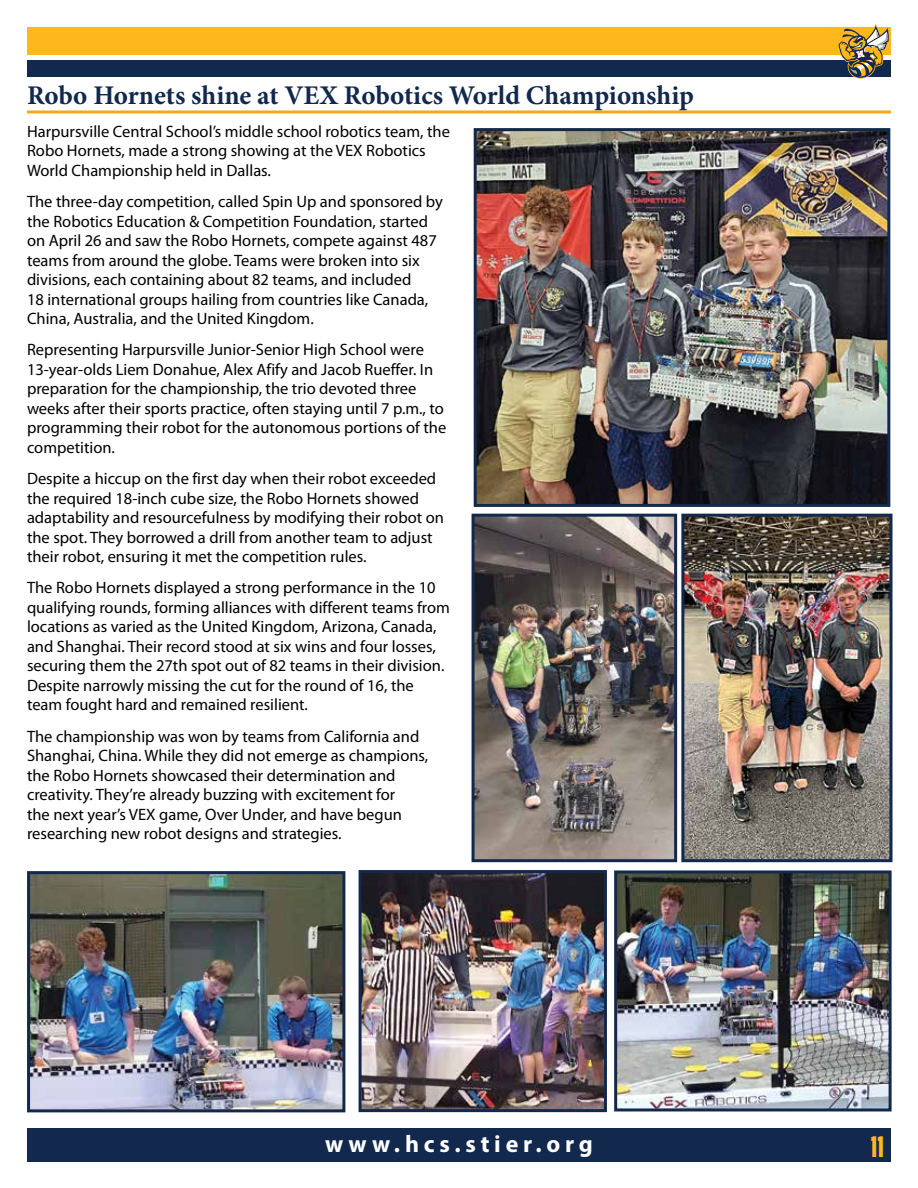
<style>
.page{position:relative;width:918px;height:1188px;background:#fff}
.page>*{position:absolute;margin:0;border:0;box-sizing:border-box;transform-origin:0 0}
.t1{font:700 27px "Minion Pro";color:#12284c}
.t2{font:27px "Face Off M54";color:#ffb71e}
.t3{font:700 24px "Myriad Pro";letter-spacing:.2em;color:#fff}
.t4{font:16.5px/19.5px "Myriad Pro";color:#000}
</style>
<div class="page">
<div style="left:27px;top:27px;width:864px;height:27px;background:#ffb71e"></div>
<div style="left:27px;top:60px;width:864px;height:17px;background:#12284c"></div>
<div style="left:27px;top:1129px;width:864px;height:33px;background:#12284c"></div>
<svg style="left:838px;top:24px;width:52px;height:55px"></svg>
<hr style="left:27px;top:110px;width:864px;height:3px;background:#f5a81c">
<img style="left:478px;top:132px;width:408px;height:371px">
<div style="left:474px;top:128px;width:416px;height:379px;border:3px solid #12284c"></div>
<img style="left:685px;top:518px;width:203px;height:340px">
<div style="left:681px;top:514px;width:211px;height:348px;border:3px solid #12284c"></div>
<img style="left:476px;top:518px;width:197px;height:340px">
<div style="left:472px;top:514px;width:205px;height:348px;border:3px solid #12284c"></div>
<img style="left:31px;top:875px;width:310px;height:233px">
<div style="left:27px;top:871px;width:318px;height:241px;border:3px solid #12284c"></div>
<img style="left:363px;top:874px;width:240px;height:234px">
<div style="left:359px;top:870px;width:248px;height:242px;border:3px solid #12284c"></div>
<img style="left:618px;top:874px;width:270px;height:233px">
<div style="left:614px;top:870px;width:278px;height:241px;border:3px solid #12284c"></div>
<h1 class="t1" style="left:27px;top:76px;width:668px">Robo Hornets shine at VEX Robotics World Championship</h1>
<p class="t4" style="left:27px;top:121px;width:425px">Harpursville Central School’s middle school robotics team, the<br>Robo Hornets, made a strong showing at the VEX Robotics<br>World Championship held in Dallas.</p>
<p class="t4" style="left:27px;top:191px;width:417px">The three-day competition, called Spin Up and sponsored by the Robotics Education &amp; Competition Foundation, started on April 26 and saw the Robo Hornets, compete against 487 teams from around the globe. Teams were broken into six divisions, each containing about 82 teams, and included<br>18 international groups hailing from countries like Canada, China, Australia, and the United Kingdom.</p>
<p class="t4" style="left:27px;top:340px;width:421px">Representing Harpursville Junior-Senior High School were 13-year-olds Liem Donahue, Alex Afify and Jacob Rueffer. In preparation for the championship, the trio devoted three weeks after their sports practice, often staying until 7 p.m., to programming their robot for the autonomous portions of the competition.</p>
<p class="t4" style="left:27px;top:469px;width:418px">Despite a hiccup on the first day when their robot exceeded the required 18-inch cube size, the Robo Hornets showed adaptability and resourcefulness by modifying their robot on the spot. They borrowed a drill from another team to adjust their robot, ensuring it met the competition rules.</p>
<p class="t4" style="left:27px;top:578px;width:424px">The Robo Hornets displayed a strong performance in the 10 qualifying rounds, forming alliances with different teams from locations as varied as the United Kingdom, Arizona, Canada, and Shanghai. Their record stood at six wins and four losses, securing them the 27th spot out of 82 teams in their division.<br>Despite narrowly missing the cut for the round of 16, the team fought hard and remained resilient.</p>
<p class="t4" style="left:27px;top:726px;width:403px">The championship was won by teams from California and Shanghai, China. While they did not emerge as champions, the Robo Hornets showcased their determination and creativity. They’re already buzzing with excitement for<br>the next year’s VEX game, Over Under, and have begun researching new robot designs and strategies.</p>
<h2 class="t3" style="left:325px;top:1128px;width:269px">www.hcs.stier.org</h2>
<h1 class="t2" style="left:870px;top:1132px;width:15px">11</h1>
</div>
